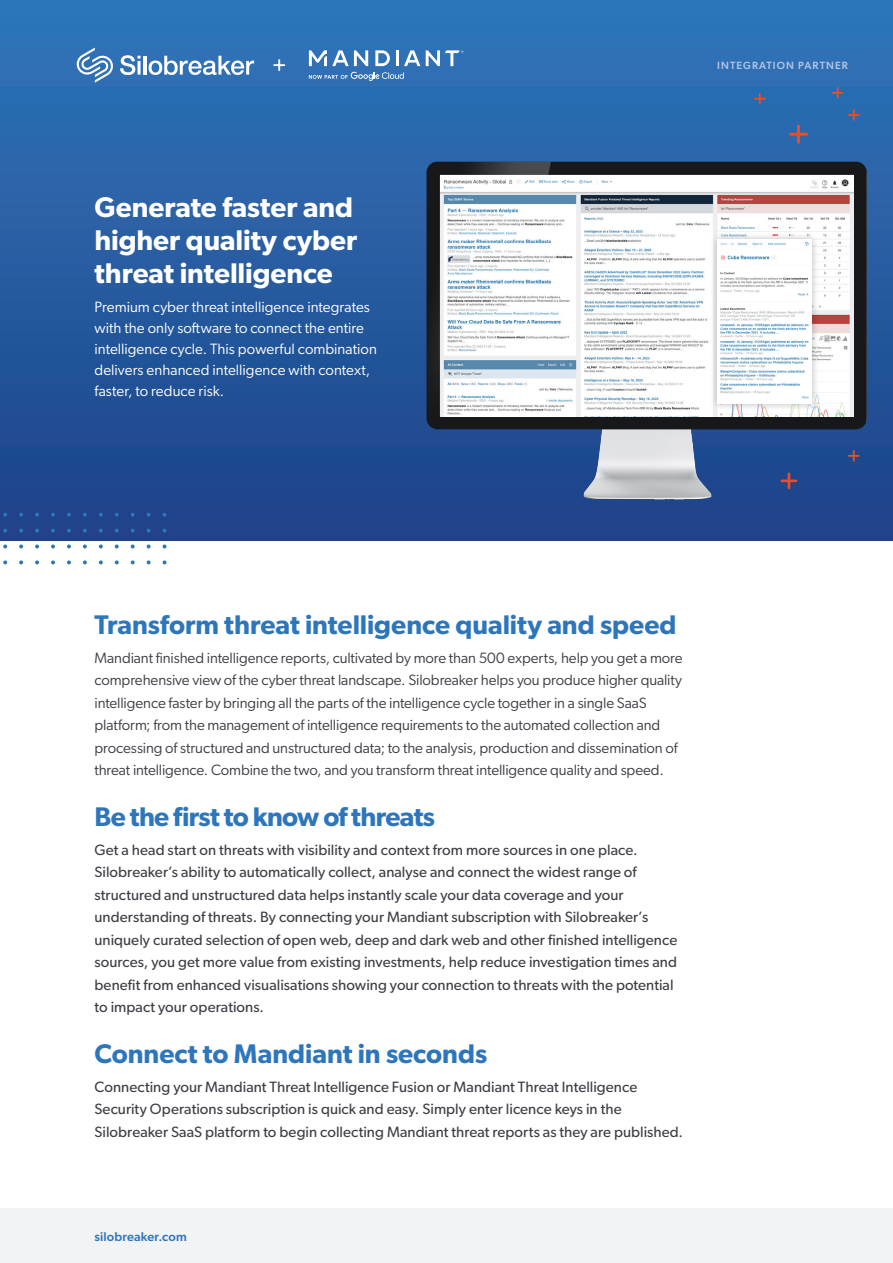
<style>
.page{position:relative;width:893px;height:1263px;background:#fff}
.page>*{position:absolute;margin:0;border:0;box-sizing:border-box;transform-origin:0 0}
.Banner_Title{font:600 28.5px/33px "Gibson";color:#fff}
.t1{font:600 27px "Gibson";color:#2e76bc}
.t2{font:600 27px "Gibson";letter-spacing:-.025em;color:#2e76bc}
.Body{font:15px/22.5px "Gibson";letter-spacing:.005em;color:#3d3d45}
.Body-2{font:15px/22.5px "Gibson";letter-spacing:-.005em;color:#3d3d45}
.Banner_Subhead{font:15px/21px "Gibson";color:#fff}
.Stat_Subhead{font:500 12.75px "Gibson";letter-spacing:.01em;color:#2e76bc}
.t3{font:500 10.5px "Gibson";letter-spacing:.1em;color:#b7c5e4}
</style>
<div class="page">
<div style="left:0;top:0;width:893px;height:540px;background:linear-gradient(to bottom,#2f76bb,#1e4288)"></div>
<svg style="left:120px;top:55px;width:21px;height:20px"></svg>
<hr style="left:138px;top:61px;width:3px;height:14px;background:#fff">
<hr style="left:143px;top:56px;width:3px;height:19px;background:#fff">
<svg style="left:149px;top:56px;width:105px;height:19px"></svg>
<svg style="left:75px;top:48px;width:39px;height:35px"></svg>
<svg style="left:309px;top:72px;width:95px;height:9px"></svg>
<svg style="left:375px;top:50px;width:15px;height:16px"></svg>
<hr style="left:396px;top:50px;width:3px;height:16px;background:#fff">
<svg style="left:404px;top:50px;width:16px;height:16px"></svg>
<svg style="left:426px;top:50px;width:38px;height:16px"></svg>
<svg style="left:309px;top:50px;width:59px;height:16px"></svg>
<svg style="left:273px;top:59px;width:12px;height:12px"></svg>
<img style="left:423px;top:156px;width:449px;height:348px">
<svg style="left:754px;top:93px;width:12px;height:11px"></svg>
<svg style="left:788px;top:473px;width:2px;height:16px"></svg>
<hr style="left:781px;top:479px;width:16px;height:3px;background:#f04b23">
<hr style="left:797px;top:125px;width:3px;height:19px;background:#f04b23;border-radius:2px">
<hr style="left:789px;top:133px;width:19px;height:3px;background:#f04b23;border-radius:2px">
<svg style="left:848px;top:450px;width:12px;height:12px"></svg>
<svg style="left:832px;top:87px;width:11px;height:12px"></svg>
<svg style="left:848px;top:109px;width:12px;height:12px"></svg>
<svg style="left:3px;top:513px;width:4px;height:4px"></svg>
<svg style="left:19px;top:513px;width:4px;height:4px"></svg>
<svg style="left:35px;top:513px;width:4px;height:4px"></svg>
<svg style="left:51px;top:513px;width:4px;height:4px"></svg>
<svg style="left:67px;top:513px;width:4px;height:4px"></svg>
<svg style="left:83px;top:513px;width:4px;height:4px"></svg>
<svg style="left:99px;top:513px;width:4px;height:4px"></svg>
<svg style="left:115px;top:513px;width:4px;height:4px"></svg>
<svg style="left:131px;top:513px;width:4px;height:4px"></svg>
<svg style="left:147px;top:513px;width:4px;height:4px"></svg>
<svg style="left:163px;top:513px;width:4px;height:4px"></svg>
<svg style="left:3px;top:529px;width:4px;height:4px"></svg>
<svg style="left:19px;top:529px;width:4px;height:4px"></svg>
<svg style="left:35px;top:529px;width:4px;height:4px"></svg>
<svg style="left:51px;top:529px;width:4px;height:4px"></svg>
<svg style="left:67px;top:529px;width:4px;height:4px"></svg>
<svg style="left:83px;top:529px;width:4px;height:4px"></svg>
<svg style="left:99px;top:529px;width:4px;height:4px"></svg>
<svg style="left:115px;top:529px;width:4px;height:4px"></svg>
<svg style="left:131px;top:529px;width:4px;height:4px"></svg>
<svg style="left:147px;top:529px;width:4px;height:4px"></svg>
<svg style="left:163px;top:529px;width:4px;height:4px"></svg>
<svg style="left:3px;top:544px;width:4px;height:4px"></svg>
<svg style="left:19px;top:544px;width:4px;height:4px"></svg>
<svg style="left:35px;top:544px;width:4px;height:4px"></svg>
<svg style="left:51px;top:544px;width:4px;height:4px"></svg>
<svg style="left:67px;top:544px;width:4px;height:4px"></svg>
<svg style="left:83px;top:544px;width:4px;height:4px"></svg>
<svg style="left:99px;top:544px;width:4px;height:4px"></svg>
<svg style="left:115px;top:544px;width:4px;height:4px"></svg>
<svg style="left:131px;top:544px;width:4px;height:4px"></svg>
<svg style="left:147px;top:544px;width:4px;height:4px"></svg>
<svg style="left:163px;top:544px;width:4px;height:4px"></svg>
<svg style="left:3px;top:560px;width:4px;height:4px"></svg>
<svg style="left:19px;top:560px;width:4px;height:4px"></svg>
<svg style="left:35px;top:560px;width:4px;height:4px"></svg>
<svg style="left:51px;top:560px;width:4px;height:4px"></svg>
<svg style="left:67px;top:560px;width:4px;height:4px"></svg>
<svg style="left:83px;top:560px;width:4px;height:4px"></svg>
<svg style="left:99px;top:560px;width:4px;height:4px"></svg>
<svg style="left:115px;top:560px;width:4px;height:4px"></svg>
<svg style="left:131px;top:560px;width:4px;height:4px"></svg>
<svg style="left:147px;top:560px;width:4px;height:4px"></svg>
<svg style="left:163px;top:560px;width:4px;height:4px"></svg>
<img style="left:440px;top:176px;width:414px;height:241px">
<div style="left:0;top:1209px;width:893px;height:54px;background:#f2f3f5"></div>
<div style="left:709px;top:232px;width:110px;height:179px;background:#000;opacity:.25"></div>
<img style="left:717px;top:239px;width:95px;height:165px">
<p class="Banner_Title" style="left:94px;top:190px;width:264px">Generate faster and higher quality cyber threat intelligence</p>
<p class="Banner_Subhead" style="left:94px;top:296px;width:284px">Premium cyber threat intelligence integrates with the only software to connect the entire intelligence cycle. This powerful combination delivers enhanced intelligence with context, faster, to reduce risk.</p>
<p class="t3" style="left:717px;top:59px;width:132px">INTEGRATION PARTNER</p>
<h1 class="t1" style="left:94px;top:608px;width:584px">Transform threat intelligence quality and speed</h1>
<p class="Body-2" style="left:94px;top:646px;width:590px">Mandiant finished intelligence reports, cultivated by more than 500 experts, help you get a more comprehensive view of the cyber threat landscape. Silobreaker helps you produce higher quality intelligence faster by bringing all the parts of the intelligence cycle together in a single SaaS platform; from the management of intelligence requirements to the automated collection and processing of structured and unstructured data; to the analysis, production and dissemination of threat intelligence. Combine the two, and you transform threat intelligence quality and speed.</p>
<h1 class="t2" style="left:94px;top:800px;width:342px">Be the first to know of threats</h1>
<p class="Body" style="left:94px;top:838px;width:584px">Get a head start on threats with visibility and context from more sources in one place.<br>Silobreaker’s ability to automatically collect, analyse and connect the widest range of structured and unstructured data helps instantly scale your data coverage and your understanding of threats. By connecting your Mandiant subscription with Silobreaker’s uniquely curated selection of open web, deep and dark web and other finished intelligence sources, you get more value from existing investments, help reduce investigation times and benefit from enhanced visualisations showing your connection to threats with the potential to impact your operations.</p>
<h1 class="t1" style="left:94px;top:1037px;width:394px">Connect to Mandiant in seconds</h1>
<p class="Body" style="left:94px;top:1075px;width:590px">Connecting your Mandiant Threat Intelligence Fusion or Mandiant Threat Intelligence<br>Security Operations subscription is quick and easy. Simply enter licence keys in the<br>Silobreaker SaaS platform to begin collecting Mandiant threat reports as they are published.</p>
<p class="Stat_Subhead" style="left:94px;top:1229px;width:94px">silobreaker.com</p>
</div>
